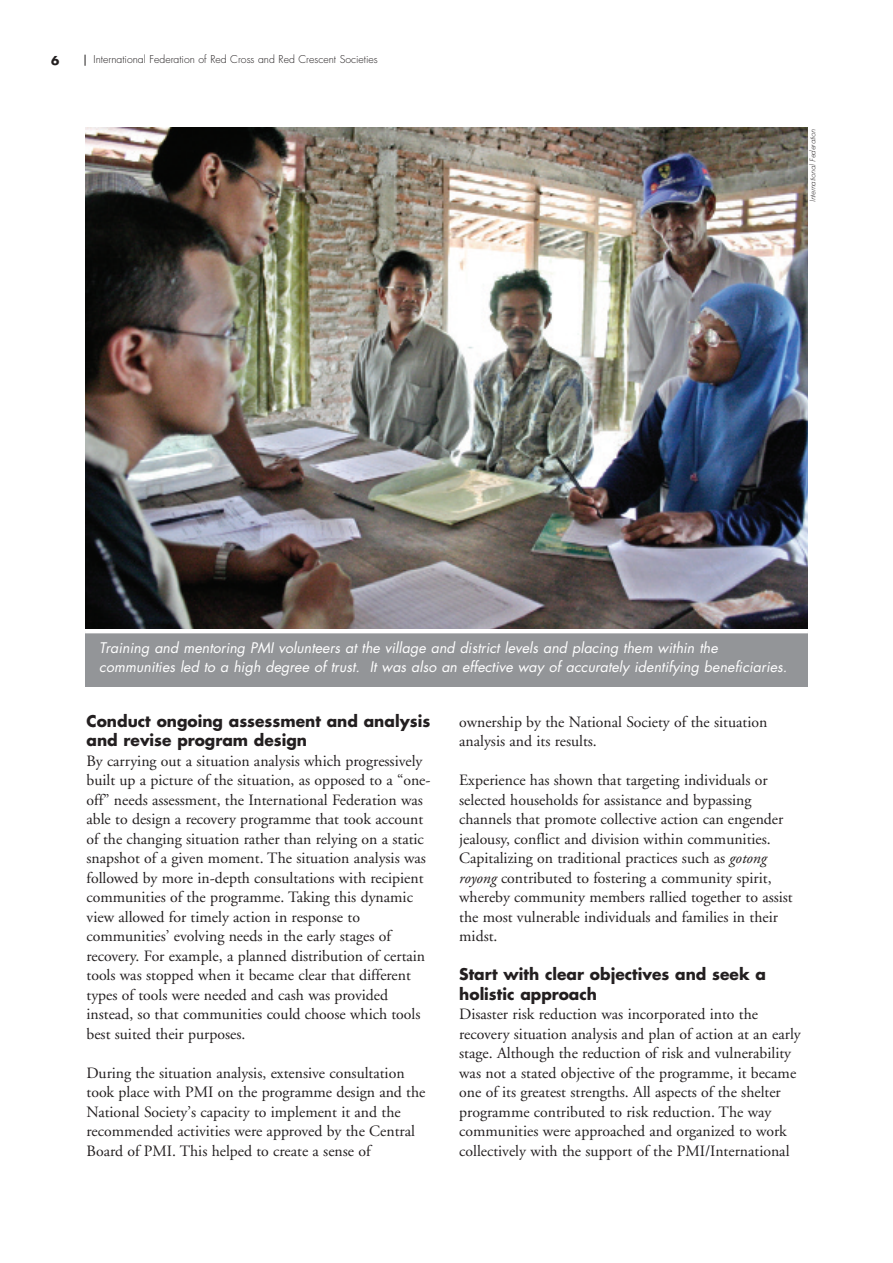
<style>
.page{position:relative;width:893px;height:1263px;background:#fff}
.page>*{position:absolute;margin:0;border:0;box-sizing:border-box;transform-origin:0 0}
.t1{font:15.75px/19.5px "Adobe Garamond";color:#231f20}
.t2{font:700 15.75px/19.5px "Futura";color:#231f20}
.t3{font:italic 14.25px/18.8px "Futura";letter-spacing:.005em;color:#fff}
.t4{font:700 12px "Futura";color:#231f20}
.t5{font:300 10.5px "Futura";color:#231f20}
.t6{font:italic 300 7.5px "Futura";letter-spacing:.005em;color:#231f20}
.s1{font-style:italic}
</style>
<div class="page">
<img style="left:85px;top:128px;width:723px;height:501px">
<div style="left:85px;top:631px;width:723px;height:55px;background:#939598"></div>
<hr style="left:85px;top:629px;width:723px;height:4px;background:#fff">
<p class="t4" style="left:51px;top:55px;width:10px">6</p>
<p class="t5" style="left:94px;top:55px;width:286px">International Federation of Red Cross and Red Crescent Societies</p>
<p class="t6" style="left:809px;top:202px;width:74px;rotate:-90deg">International Federation</p>
<p class="t3" style="left:99px;top:640px;width:689px">Training and mentoring PMI volunteers at the village and district levels and placing them within the communities led to a high degree of trust. It was also an effective way of accurately identifying beneficiaries.</p>
<p class="t2" style="left:87px;top:713px;width:345px">Conduct ongoing assessment and analysis and revise program design</p>
<p class="t1" style="left:87px;top:752px;width:345px">By carrying out a situation analysis which progressively built up a picture of the situation, as opposed to a “one&shy;off” needs assessment, the International Federation was able to design a recovery programme that took account of the changing situation rather than relying on a static snapshot of a given moment. The situation analysis was followed by more in-depth consultations with recipient communities of the programme. Taking this dynamic view allowed for timely action in response to communities’ evolving needs in the early stages of recovery. For example, a planned distribution of certain tools was stopped when it became clear that different types of tools were needed and cash was provided instead, so that communities could choose which tools best suited their purposes.</p>
<p class="t1" style="left:87px;top:1064px;width:340px">During the situation analysis, extensive consultation took place with PMI on the programme design and the National Society’s capacity to implement it and the recommended activities were approved by the Central Board of PMI. This helped to create a sense of</p>
<p class="t1" style="left:459px;top:713px;width:310px">ownership by the National Society of the situation analysis and its results.</p>
<p class="t1" style="left:459px;top:772px;width:335px">Experience has shown that targeting individuals or selected households for assistance and bypassing channels that promote collective action can engender jealousy, conflict and division within communities.<br>Capitalizing on traditional practices such as <span class="s1">gotong royong</span> contributed to fostering a community spirit, whereby community members rallied together to assist the most vulnerable individuals and families in their midst.</p>
<p class="t2" style="left:459px;top:966px;width:308px">Start with clear objectives and seek a holistic approach</p>
<p class="t1" style="left:459px;top:1006px;width:343px">Disaster risk reduction was incorporated into the recovery situation analysis and plan of action at an early stage. Although the reduction of risk and vulnerability was not a stated objective of the programme, it became one of its greatest strengths. All aspects of the shelter programme contributed to risk reduction. The way communities were approached and organized to work collectively with the support of the PMI/International</p>
</div>
